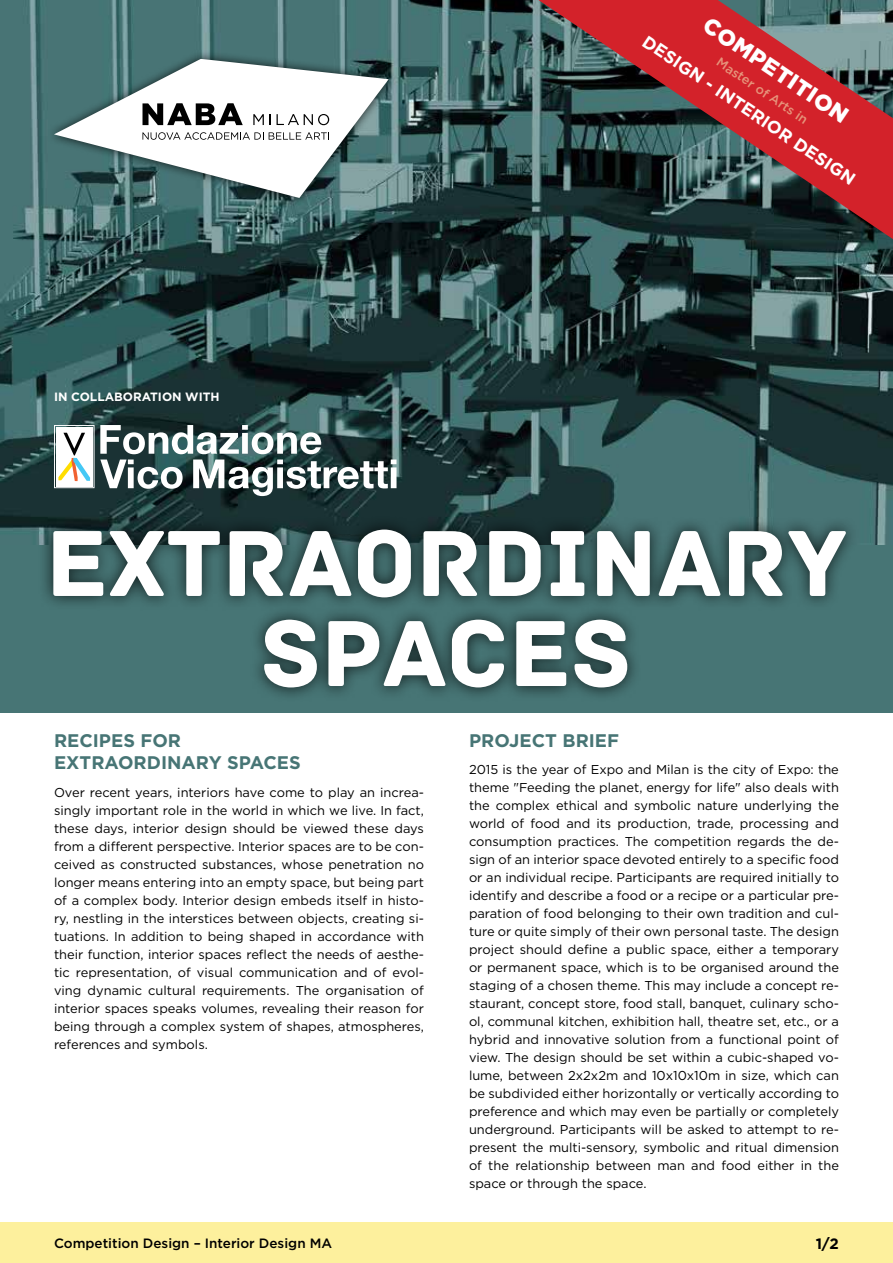
<style>
.page{position:relative;width:893px;height:1263px;background:#fff}
.page>*{position:absolute;margin:0;border:0;box-sizing:border-box;transform-origin:0 0}
.t1{font:98.55px/90px "Archive";color:#fff;text-align:center}
.t2{font:900 22.5px "Gotham";color:#fff}
.t3{font:700 18.3px/21.6px "Gotham";color:#477575}
.t4{font:700 17.55px "Gotham";color:#fff}
.t5{font:700 15px "Gotham";color:#000}
.t6{font:500 13.5px "Gotham";color:#000}
.t7{font:12.9px/18px "Gotham";color:#000;text-align:justify}
.t8{font:500 12.9px "Gotham";color:#e6937a}
.t9{font:700 12px "Gotham";color:#fff}
</style>
<div class="page">
<div style="left:0;top:0;width:893px;height:712px;background:#477575"></div>
<img style="left:0;top:0;width:893px;height:545px">
<div style="left:46px;top:50px;width:351px;height:157px;background:#000;opacity:.75"></div>
<svg style="left:54px;top:59px;width:335px;height:139px;fill:#f9f9f9"></svg>
<svg style="left:142px;top:103px;width:101px;height:22px;background:#727272"></svg>
<svg style="left:253px;top:114px;width:11px;height:11px"></svg>
<svg style="left:277px;top:114px;width:52px;height:11px"></svg>
<svg style="left:142px;top:132px;width:187px;height:8px"></svg>
<div style="left:38px;top:514px;width:822px;height:188px;background:#000;opacity:.75"></div>
<svg style="left:538px;top:0;width:355px;height:239px;background:#713f42"></svg>
<div style="left:0;top:1222px;width:893px;height:41px;background:#fdf09d"></div>
<svg style="left:54px;top:425px;width:342px;height:71px;background:#718181"></svg>
<p class="t9" style="left:54px;top:388px;width:167px">IN COLLABORATION WITH</p>
<h2 class="t2" style="left:714px;top:10px;width:171px;rotate:34deg">COMPETITION</h2>
<h3 class="t4" style="left:651px;top:30px;width:254px;rotate:34deg">DESIGN - INTERIOR DESIGN</h3>
<p class="t8" style="left:723px;top:54px;width:108px;rotate:34deg">Master of Arts in</p>
<h1 class="t1" style="left:46px;top:520px;width:802px">EXTRAORDINARY<br>SPACES</h1>
<h3 class="t3" style="left:54px;top:730px;width:248px">RECIPES FOR<br>EXTRAORDINARY SPACES</h3>
<p class="t7" style="left:54px;top:783px;width:371px">Over recent years, interiors have come to play an increa&shy;singly important role in the world in which we live. In fact, these days, interior design should be viewed these days from a different perspective. Interior spaces are to be con&shy;ceived as constructed substances, whose penetration no longer means entering into an empty space, but being part of a complex body. Interior design embeds itself in histo&shy;ry, nestling in the interstices between objects, creating si&shy;tuations. In addition to being shaped in accordance with their function, interior spaces reflect the needs of aesthe&shy;tic representation, of visual communication and of evol&shy;ving dynamic cultural requirements. The organisation of interior spaces speaks volumes, revealing their reason for being through a complex system of shapes, atmospheres, references and symbols.</p>
<h3 class="t3" style="left:469px;top:730px;width:152px">PROJECT BRIEF</h3>
<p class="t7" style="left:469px;top:760px;width:372px">2015 is the year of Expo and Milan is the city of Expo: the theme "Feeding the planet, energy for life" also deals with the complex ethical and symbolic nature underlying the world of food and its production, trade, processing and consumption practices. The competition regards the de&shy;sign of an interior space devoted entirely to a specific food or an individual recipe. Participants are required initially to identify and describe a food or a recipe or a particular pre&shy;paration of food belonging to their own tradition and cul&shy;ture or quite simply of their own personal taste. The design project should define a public space, either a temporary or permanent space, which is to be organised around the staging of a chosen theme. This may include a concept re&shy;staurant, concept store, food stall, banquet, culinary scho&shy;ol, communal kitchen, exhibition hall, theatre set, etc., or a hybrid and innovative solution from a functional point of view. The design should be set within a cubic-shaped vo&shy;lume, between 2x2x2m and 10x10x10m in size, which can be subdivided either horizontally or vertically according to preference and which may even be partially or completely underground. Participants will be asked to attempt to re&shy;present the multi-sensory, symbolic and ritual dimension of the relationship between man and food either in the space or through the space.</p>
<p class="t6" style="left:54px;top:1234px;width:280px">Competition Design – Interior Design MA</p>
<p class="t5" style="left:816px;top:1233px;width:25px">1/2</p>
<p class="t6" style="left:143px;top:1234px;width:298px">Biennio in Design – indirizzo Interior Design</p>
<p class="t5" style="left:830px;top:1233px;width:11px">3</p>
</div>
